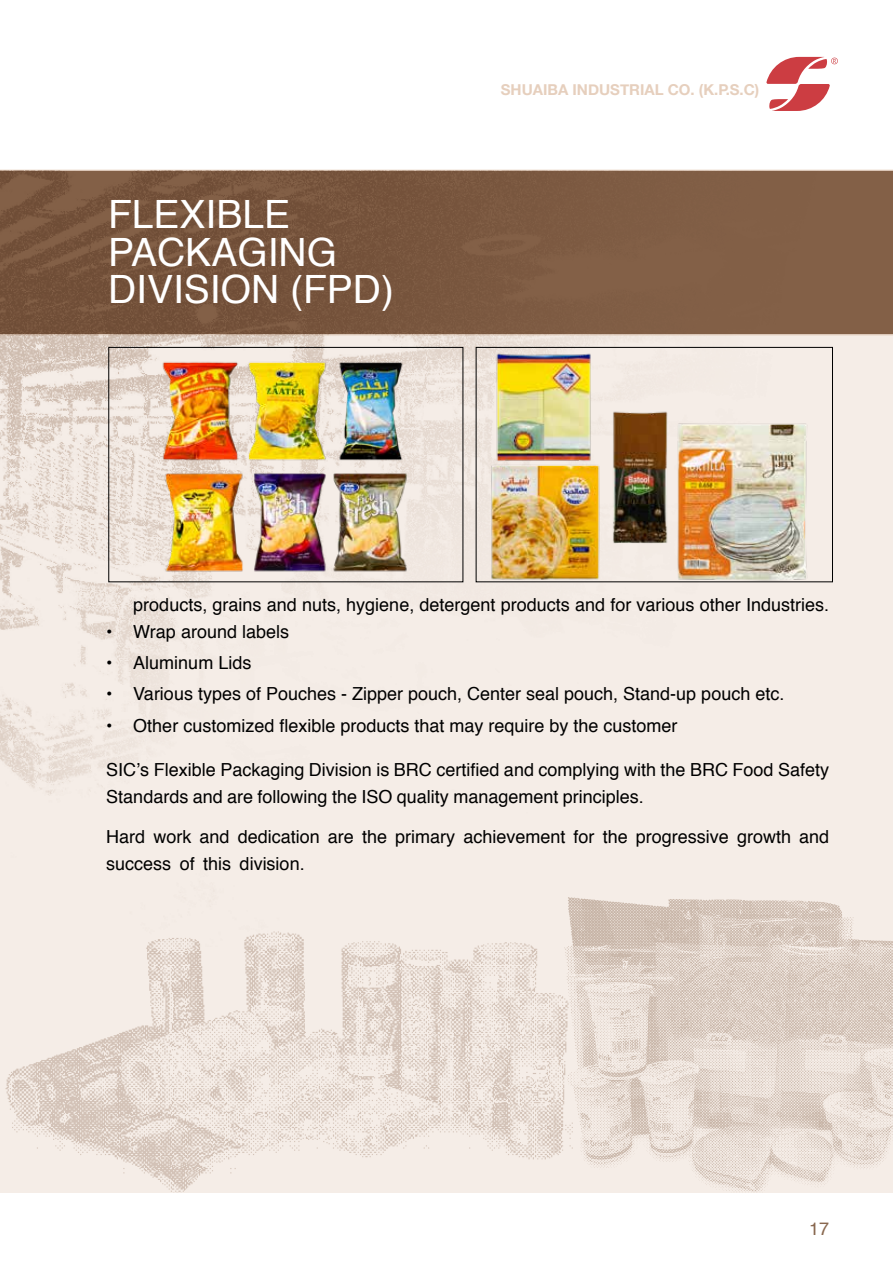
<style>
.page{position:relative;width:893px;height:1263px;background:#fff}
.page>*{position:absolute;margin:0;border:0;box-sizing:border-box;transform-origin:0 0}
.t1{font:39px/37.5px "Helvetica";color:#fff}
.t2{font:18px/27px "Helvetica";color:#000}
.t3{font:18px "Helvetica";color:#89684f}
.t4{font:700 15px "Helvetica Neue";color:#e6cfbd}
</style>
<div class="page">
<img style="left:0;top:336px;width:893px;height:589px">
<img style="left:0;top:925px;width:560px;height:268px">
<img style="left:560px;top:886px;width:333px;height:307px">
<svg style="left:0;top:169px;width:893px;height:167px;background:#7e5b43"></svg>
<svg style="left:766px;top:57px;width:72px;height:54px"></svg>
<div style="left:108px;top:347px;width:355px;height:235px;border:1px solid #000"></div>
<img style="left:131px;top:353px;width:320px;height:225px">
<img style="left:477px;top:350px;width:352px;height:233px">
<h1 class="t1" style="left:108px;top:197px;width:288px">FLEXIBLE<br>PACKAGING<br>DIVISION (FPD)</h1>
<p class="t4" style="left:501px;top:78px;width:260px">SHUAIBA INDUSTRIAL CO. (K.P.S.C)</p>
<p class="t2" style="left:133px;top:592px;width:697px">products, grains and nuts, hygiene, detergent products and for various other Industries.</p>
<p class="t2" style="left:106px;top:619px;width:184px">• Wrap around labels</p>
<p class="t2" style="left:106px;top:650px;width:147px">• Aluminum Lids</p>
<p class="t2" style="left:106px;top:681px;width:680px">• Various types of Pouches - Zipper pouch, Center seal pouch, Stand-up pouch etc.</p>
<p class="t2" style="left:106px;top:712px;width:573px">• Other customized flexible products that may require by the customer</p>
<p class="t2" style="left:106px;top:756px;width:724px">SIC’s Flexible Packaging Division is BRC certified and complying with the BRC Food Safety<br>Standards and are following the ISO quality management principles.</p>
<p class="t2" style="left:106px;top:823px;width:724px">Hard work and dedication are the primary achievement for the progressive growth and success of this division.</p>
<p class="t3" style="left:809px;top:1214px;width:22px">17</p>
</div>
